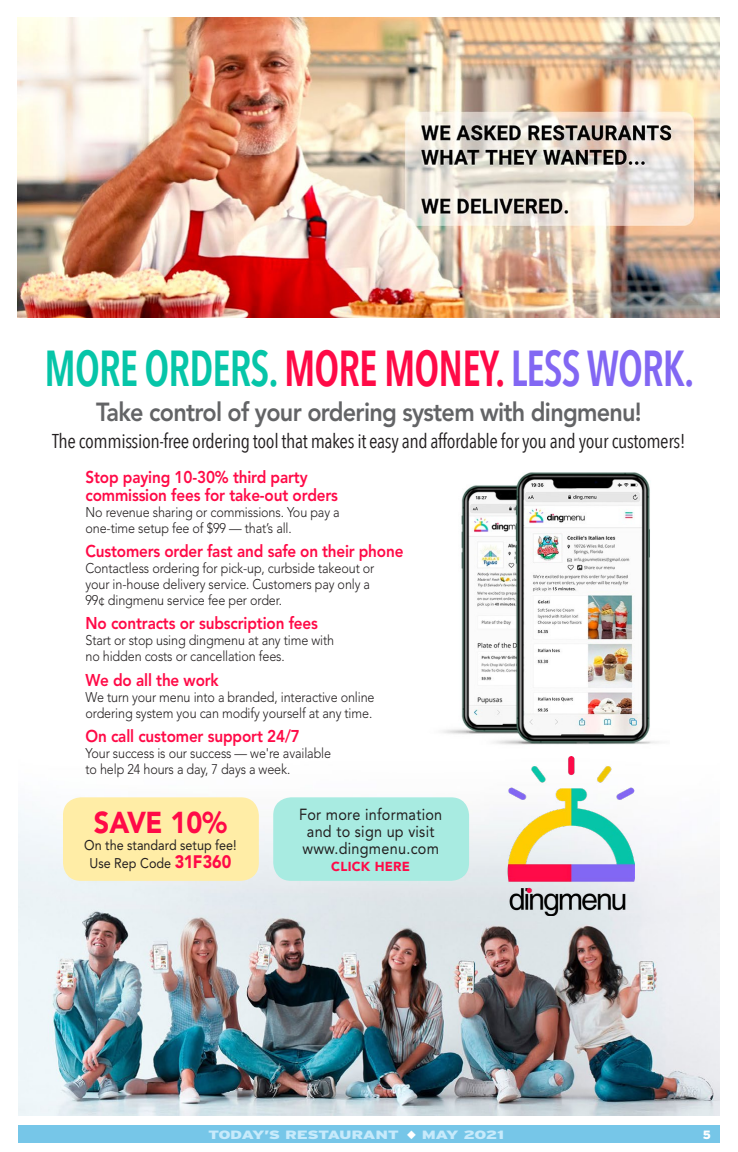
<style>
.page{position:relative;width:738px;height:1152px;background:#fff}
.page>*{position:absolute;margin:0;border:0;box-sizing:border-box;transform-origin:0 0}
.t1{font:600 50.4px "Avenir Next Condensed";letter-spacing:-.02em;color:#06c5a8;scale:.83 1}
.t2{font:900 30px "Avenir";letter-spacing:-.01em;color:#ff0a47;scale:.9 1}
.t3{font:800 26px "Avenir";letter-spacing:-.03em;color:#636466;scale:.9 1}
.t4{font:20px "Avenir Next Condensed";letter-spacing:-.02em;color:#231f20}
.t5{font:800 17px/18px "Avenir";letter-spacing:-.01em;color:#ff0a47;scale:.9 1}
.t6{font:16px/17px "Avenir";letter-spacing:.02em;color:#231f20;scale:.9 1}
.t7{font:300 14px/16px "Avenir";letter-spacing:-.01em;color:#231f20;scale:.9 1}
.t8{font:14px/18.4px "Avenir";color:#231f20;text-align:center;scale:.9 1}
.t9{font:900 13px "Avenir";letter-spacing:.02em;color:#ff0a47}
.t10{font:900 12px "Interstate";letter-spacing:-.035em;color:#c7eafb;scale:1.4 1}
.t11{font:900 12px "Interstate";color:#fff;scale:.95 1}
.s1{color:#ff0a47}
.s2{color:#8267f3}
.s3{font-weight:900;font-size:18px;color:#ff0a47}
.s4{color:#fff}
</style>
<div class="page">
<div style="left:18px;top:1125px;width:702px;height:18px;background:#76c6e8"></div>
<img style="left:18px;top:18px;width:702px;height:299px">
<img style="left:18px;top:797px;width:702px;height:319px">
<img style="left:442px;top:472px;width:217px;height:273px">
<img style="left:508px;top:756px;width:127px;height:160px">
<div style="left:63px;top:797px;width:196px;height:84px;background:#ffeda6;border-radius:18px"></div>
<div style="left:273px;top:797px;width:196px;height:84px;background:#a8ebe1;border-radius:18px"></div>
<h1 class="t1" style="left:45px;top:325px;width:785px">MORE ORDERS. <span class="s1">MORE MONEY.</span> <span class="s2">LESS WORK.</span></h1>
<h3 class="t3" style="left:96px;top:396px;width:608px">Take control of your ordering system with dingmenu!</h3>
<h3 class="t4" style="left:52px;top:424px;width:635px">The commission-free ordering tool that makes it easy and affordable for you and your customers!</h3>
<p class="t5" style="left:86px;top:468px;width:282px">Stop paying 10-30% third party commission fees for take-out orders</p>
<p class="t7" style="left:86px;top:504px;width:284px">No revenue sharing or commissions. You pay a one-time setup fee of $99 — that’s all.</p>
<p class="t5" style="left:86px;top:542px;width:355px">Customers order fast and safe on their phone</p>
<p class="t7" style="left:86px;top:560px;width:323px">Contactless ordering for pick-up, curbside takeout or your in-house delivery service. Customers pay only a<br>99¢ dingmenu service fee per order.</p>
<p class="t5" style="left:86px;top:615px;width:260px">No contracts or subscription fees</p>
<p class="t7" style="left:86px;top:633px;width:278px">Start or stop using dingmenu at any time with no hidden costs or cancellation fees.</p>
<p class="t5" style="left:86px;top:671px;width:150px">We do all the work</p>
<p class="t7" style="left:86px;top:689px;width:323px">We turn your menu into a branded, interactive online ordering system you can modify yourself at any time.</p>
<p class="t5" style="left:86px;top:727px;width:240px">On call customer support 24/7</p>
<p class="t7" style="left:86px;top:745px;width:274px">Your success is our success — we're available to help 24 hours a day, 7 days a week.</p>
<h2 class="t2" style="left:94px;top:805px;width:150px">SAVE 10%</h2>
<p class="t8" style="left:84px;top:835px;width:171px">On the standard setup fee!<br>Use Rep Code <span class="s3">31F360</span></p>
<p class="t6" style="left:299px;top:806px;width:161px">For more information and to sign up visit www.dingmenu.com</p>
<p class="t9" style="left:331px;top:858px;width:80px">CLICK HERE</p>
<p class="t10" style="left:208px;top:1128px;width:213px">TODAY’S RESTAURANT <span class="s4">◆</span> MAY 2021</p>
<p class="t11" style="left:703px;top:1128px;width:10px">5</p>
</div>
